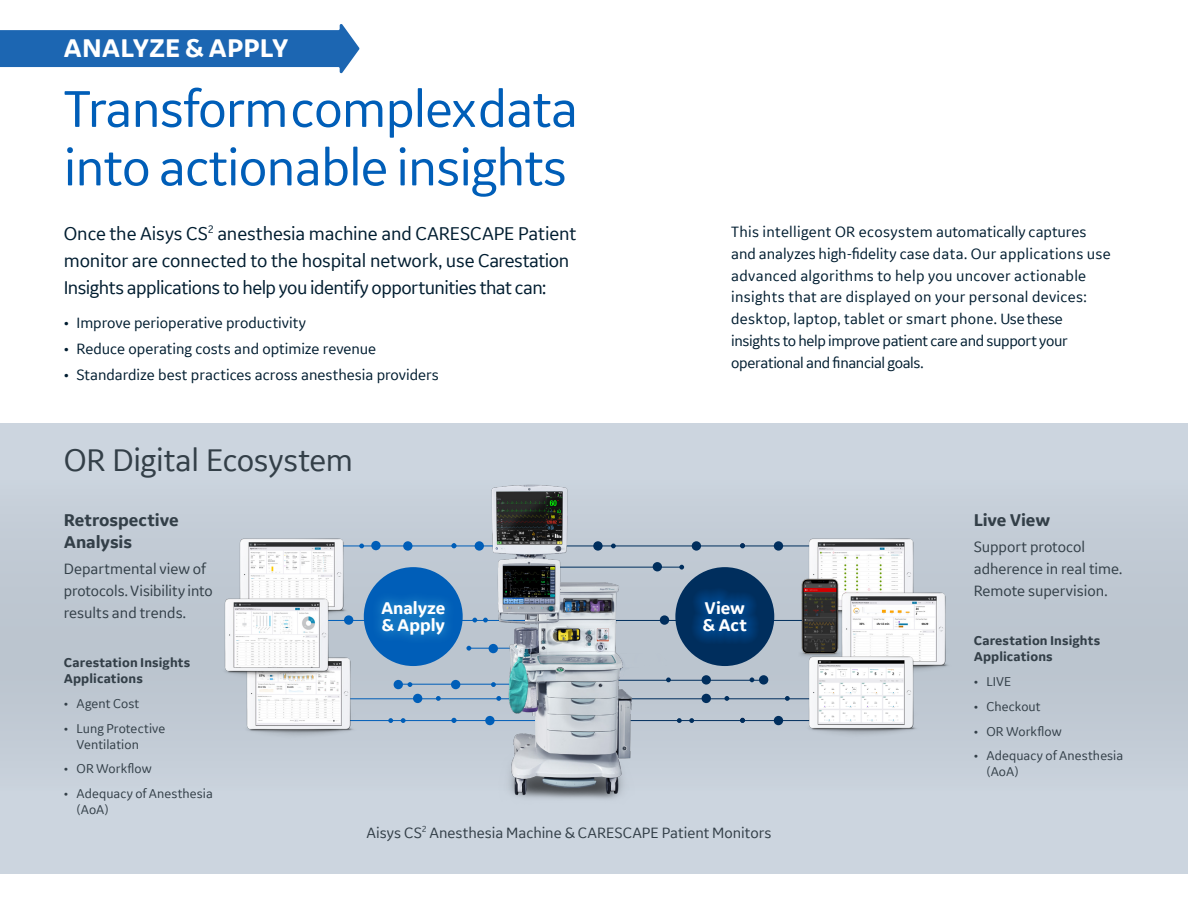
<style>
.page{position:relative;width:1188px;height:918px;background:#fff}
.page>*{position:absolute;margin:0;border:0;box-sizing:border-box;transform-origin:0 0}
.Otsikko{font:54px/58.5px "GE Inspira Sans";letter-spacing:-.015em;color:#005eb8}
.SUB_OTSIKKO_ISO{font:33px "GE Inspira Sans";letter-spacing:-.01em;color:#333f48}
.otsikko-new{font:700 27px "GE Inspira Sans";color:#fff}
.Sub_Ingressi{font:19.5px/27px "GE Inspira Sans";letter-spacing:-.01em;color:#001d30}
.PIKKUOTSIKKO{font:700 18px/21.8px "GE Inspira Sans";letter-spacing:-.005em;color:#333f48}
.LEIPÄTEKSTI{font:700 18px "GE Inspira Sans";letter-spacing:-.005em;color:#fff}
.LEIPÄTEKSTI-2{font:15.75px/21.8px "GE Inspira Sans";color:#001d30}
.LEIPÄTEKSTI-3{font:15.75px/21.8px "GE Inspira Sans";color:#333f48}
.t1{font:13.5px/16.2px "GE Inspira Sans";letter-spacing:.005em;color:#333f48}
.Paragraph_Style_1{font:700 13.5px/16.2px "GE Inspira Sans";letter-spacing:.01em;color:#333f48}
</style>
<div class="page">
<div style="left:0;top:424px;width:1188px;height:450px;background:#ccd5df"></div>
<div style="left:0;top:424px;width:1188px;height:367px;background:#c4cdd7"></div>
<hr style="left:541px;top:546px;width:283px;height:1px;background:#002e5d">
<hr style="left:330px;top:546px;width:205px;height:1px;background:#005eb8">
<hr style="left:630px;top:720px;width:194px;height:1px;background:#002e5d">
<hr style="left:342px;top:720px;width:193px;height:1px;background:#005eb8">
<hr style="left:607px;top:620px;width:212px;height:1px;background:#002e5d">
<hr style="left:294px;top:620px;width:245px;height:1px;background:#005eb8">
<hr style="left:613px;top:680px;width:148px;height:1px;background:#002e5d">
<hr style="left:401px;top:684px;width:131px;height:1px;background:#005eb8">
<hr style="left:550px;top:567px;width:132px;height:1px;background:#002e5d">
<hr style="left:630px;top:698px;width:199px;height:1px;background:#002e5d">
<hr style="left:342px;top:698px;width:199px;height:1px;background:#005eb8">
<svg style="left:740px;top:543px;width:5px;height:5px"></svg>
<svg style="left:359px;top:544px;width:5px;height:4px"></svg>
<svg style="left:740px;top:718px;width:5px;height:5px"></svg>
<svg style="left:689px;top:718px;width:5px;height:5px"></svg>
<svg style="left:401px;top:718px;width:5px;height:5px"></svg>
<svg style="left:677px;top:718px;width:5px;height:5px"></svg>
<svg style="left:388px;top:718px;width:5px;height:5px"></svg>
<svg style="left:666px;top:677px;width:5px;height:5px"></svg>
<svg style="left:750px;top:677px;width:4px;height:5px"></svg>
<svg style="left:408px;top:682px;width:4px;height:5px"></svg>
<svg style="left:785px;top:696px;width:5px;height:5px"></svg>
<svg style="left:724px;top:696px;width:5px;height:5px"></svg>
<svg style="left:679px;top:565px;width:5px;height:5px"></svg>
<div style="left:660px;top:615px;width:9px;height:10px;background:#002e5d;border-radius:50%"></div>
<div style="left:344px;top:615px;width:9px;height:10px;background:#005eb8;border-radius:50%"></div>
<div style="left:371px;top:541px;width:10px;height:9px;background:#005eb8;border-radius:50%"></div>
<div style="left:759px;top:675px;width:9px;height:10px;background:#002e5d;border-radius:50%"></div>
<div style="left:394px;top:680px;width:9px;height:9px;background:#005eb8;border-radius:50%"></div>
<div style="left:702px;top:675px;width:9px;height:10px;background:#002e5d;border-radius:50%"></div>
<div style="left:702px;top:694px;width:9px;height:9px;background:#002e5d;border-radius:50%"></div>
<div style="left:413px;top:694px;width:9px;height:9px;background:#005eb8;border-radius:50%"></div>
<div style="left:774px;top:541px;width:9px;height:10px;background:#002e5d;border-radius:50%"></div>
<div style="left:774px;top:716px;width:9px;height:9px;background:#002e5d;border-radius:50%"></div>
<div style="left:692px;top:541px;width:9px;height:10px;background:#002e5d;border-radius:50%"></div>
<div style="left:403px;top:541px;width:10px;height:10px;background:#005eb8;border-radius:50%"></div>
<img style="left:803px;top:538px;width:111px;height:51px">
<img style="left:844px;top:589px;width:106px;height:83px">
<img style="left:796px;top:570px;width:48px;height:88px">
<img style="left:803px;top:653px;width:118px;height:82px">
<div style="left:675px;top:567px;width:99px;height:99px;background:#002e5d;border-radius:50%"></div>
<svg style="left:694px;top:590px;width:63px;height:52px"></svg>
<div style="left:364px;top:567px;width:99px;height:99px;background:#005eb8;border-radius:50%"></div>
<div style="left:370px;top:589px;width:86px;height:57px;background:#59cbe8;opacity:.75"></div>
<img style="left:239px;top:538px;width:112px;height:82px">
<img style="left:246px;top:657px;width:113px;height:79px">
<img style="left:222px;top:595px;width:115px;height:86px">
<svg style="left:0;top:24px;width:360px;height:50px"></svg>
<img style="left:433px;top:485px;width:233px;height:314px">
<p class="otsikko-new" style="left:64px;top:31px;width:226px">ANALYZE &amp; APPLY</p>
<p class="Otsikko" style="left:64px;top:78px;width:516px">Transform complex data into actionable insights</p>
<p class="Sub_Ingressi" style="left:64px;top:219px;width:514px">Once the Aisys CS<sup>2</sup> anesthesia machine and CARESCAPE Patient monitor are connected to the hospital network, use Carestation<br>Insights applications to help you identify opportunities that can:</p>
<p class="LEIPÄTEKSTI-2" style="left:64px;top:311px;width:244px">• Improve perioperative productivity</p>
<p class="LEIPÄTEKSTI-2" style="left:64px;top:337px;width:314px">• Reduce operating costs and optimize revenue</p>
<p class="LEIPÄTEKSTI-2" style="left:64px;top:363px;width:377px">• Standardize best practices across anesthesia providers</p>
<p class="SUB_OTSIKKO_ISO" style="left:64px;top:440px;width:291px">OR Digital Ecosystem</p>
<p class="PIKKUOTSIKKO" style="left:64px;top:509px;width:116px">Retrospective<br>Analysis</p>
<p class="LEIPÄTEKSTI-3" style="left:64px;top:558px;width:151px">Departmental view of protocols. Visibility into results and trends.</p>
<p class="Paragraph_Style_1" style="left:64px;top:654px;width:128px">Carestation Insights<br>Applications</p>
<p class="t1" style="left:64px;top:695px;width:77px">• Agent Cost</p>
<p class="t1" style="left:77px;top:720px;width:90px;text-indent:-13px">• Lung Protective<br>Ventilation</p>
<p class="t1" style="left:64px;top:761px;width:90px">• OR Workflow</p>
<p class="t1" style="left:77px;top:785px;width:138px;text-indent:-13px">• Adequacy of Anesthesia (AoA)</p>
<p class="LEIPÄTEKSTI" style="left:381px;top:597px;width:66px">Analyze</p>
<p class="LEIPÄTEKSTI" style="left:381px;top:614px;width:65px">&amp; Apply</p>
<p class="LEIPÄTEKSTI-2" style="left:731px;top:221px;width:381px">This intelligent OR ecosystem automatically captures and analyzes high-fidelity case data. Our applications use advanced algorithms to help you uncover actionable insights that are displayed on your personal devices: desktop, laptop, tablet or smart phone. Use these insights to help improve patient care and support your operational and financial goals.</p>
<p class="LEIPÄTEKSTI" style="left:705px;top:597px;width:42px">View</p>
<p class="LEIPÄTEKSTI" style="left:703px;top:614px;width:46px">&amp; Act</p>
<p class="PIKKUOTSIKKO" style="left:974px;top:509px;width:78px">Live View</p>
<p class="LEIPÄTEKSTI-3" style="left:974px;top:536px;width:150px">Support protocol adherence in real time.<br>Remote supervision.</p>
<p class="Paragraph_Style_1" style="left:974px;top:632px;width:128px">Carestation Insights<br>Applications</p>
<p class="t1" style="left:974px;top:673px;width:39px">• LIVE</p>
<p class="t1" style="left:974px;top:698px;width:68px">• Checkout</p>
<p class="t1" style="left:974px;top:723px;width:90px">• OR Workflow</p>
<p class="t1" style="left:986px;top:747px;width:138px;text-indent:-13px">• Adequacy of Anesthesia (AoA)</p>
<p class="LEIPÄTEKSTI-3" style="left:367px;top:821px;width:406px">Aisys CS<sup>2</sup> Anesthesia Machine &amp; CARESCAPE Patient Monitors</p>
</div>
